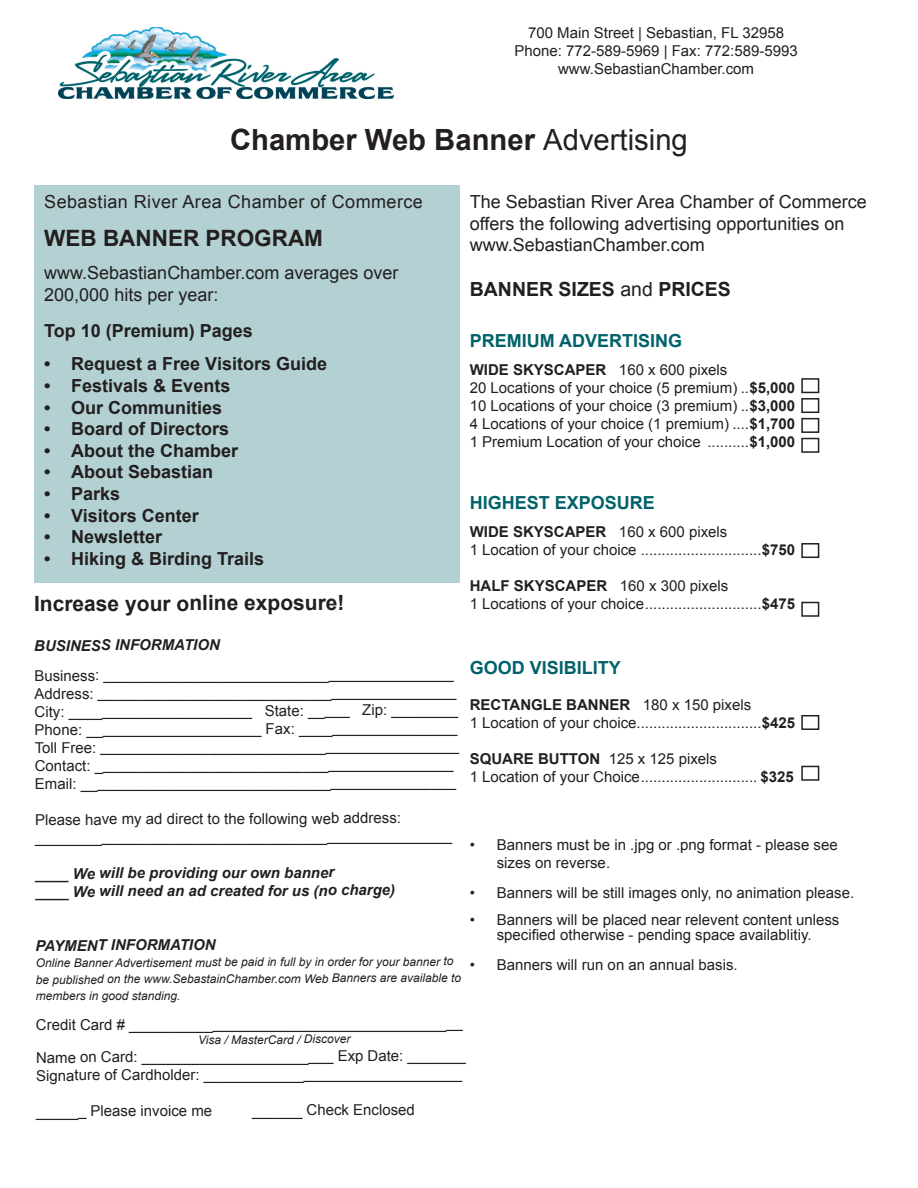
<style>
.page{position:relative;width:918px;height:1188px;background:#fff}
.page>*{position:absolute;margin:0;border:0;box-sizing:border-box;transform-origin:0 0}
.t1{font:700 29.25px "Arial";color:#231f20}
.t2{font:700 22.5px "Arial";color:#231f20}
.t3{font:700 21px "Arial";letter-spacing:-.005em;color:#231f20}
.t4{font:700 19.5px "Arial";color:#231f20}
.t5{font:700 18px "Arial";color:#231f20}
.t6{font:18px/21.6px "Arial";color:#231f20}
.t7{font:700 18px "Arial";color:#00626a}
.t8{font:18px "Arial";letter-spacing:.025em;color:#231f20}
.t9{font:15px/18px "Arial";color:#231f20}
.t10{font:italic 700 15px "Arial";color:#231f20}
.t11{font:700 15px "Arial";color:#231f20}
.t12{font:italic 12px/16.8px "Arial";letter-spacing:-.005em;color:#231f20}
.s1{font-weight:400}
.s2{font-weight:700}
</style>
<div class="page">
<img style="left:58px;top:27px;width:335px;height:72px">
<div style="left:34px;top:185px;width:426px;height:398px;background:#b3d0d2"></div>
<div style="left:801px;top:398px;width:18px;height:15px;border:2px solid #231f20"></div>
<div style="left:801px;top:378px;width:18px;height:15px;border:2px solid #231f20"></div>
<div style="left:801px;top:418px;width:18px;height:15px;border:2px solid #231f20"></div>
<div style="left:801px;top:438px;width:18px;height:15px;border:2px solid #231f20"></div>
<div style="left:801px;top:543px;width:18px;height:15px;border:2px solid #231f20"></div>
<div style="left:801px;top:602px;width:18px;height:15px;border:2px solid #231f20"></div>
<div style="left:801px;top:715px;width:18px;height:15px;border:2px solid #231f20"></div>
<div style="left:801px;top:766px;width:18px;height:15px;border:2px solid #231f20"></div>
<p class="t9" style="left:528px;top:24px;width:257px">700 Main Street | Sebastian, FL 32958</p>
<p class="t9" style="left:514px;top:42px;width:285px">Phone: 772-589-5969 | Fax: 772:589-5993</p>
<p class="t9" style="left:558px;top:60px;width:197px">www.SebastianChamber.com</p>
<p class="t1" style="left:230px;top:119px;width:459px">Chamber Web Banner <span class="s1">Advertising</span></p>
<p class="t8" style="left:44px;top:189px;width:380px">Sebastian River Area Chamber of Commerce</p>
<p class="t2" style="left:44px;top:222px;width:280px">WEB BANNER PROGRAM</p>
<p class="t6" style="left:44px;top:262px;width:356px">www.SebastianChamber.com averages over<br>200,000 hits per year:</p>
<p class="t5" style="left:44px;top:318px;width:210px">Top 10 (Premium) Pages</p>
<p class="t5" style="left:44px;top:351px;width:284px">• Request a Free Visitors Guide</p>
<p class="t5" style="left:44px;top:373px;width:188px">• Festivals &amp; Events</p>
<p class="t5" style="left:44px;top:395px;width:180px">• Our Communities</p>
<p class="t5" style="left:44px;top:416px;width:187px">• Board of Directors</p>
<p class="t5" style="left:44px;top:438px;width:196px">• About the Chamber</p>
<p class="t5" style="left:44px;top:459px;width:171px">• About Sebastian</p>
<p class="t5" style="left:44px;top:481px;width:78px">• Parks</p>
<p class="t5" style="left:44px;top:503px;width:156px">• Visitors Center</p>
<p class="t5" style="left:44px;top:524px;width:120px">• Newsletter</p>
<p class="t5" style="left:44px;top:546px;width:222px">• Hiking &amp; Birding Trails</p>
<p class="t3" style="left:34px;top:588px;width:312px">Increase your online exposure!</p>
<p class="t10" style="left:34px;top:635px;width:187px">BUSINESS INFORMATION</p>
<p class="t9" style="left:34px;top:666px;width:421px">Business: __________________________________________</p>
<p class="t9" style="left:34px;top:684px;width:423px">Address: ___________________________________________</p>
<p class="t9" style="left:35px;top:702px;width:425px">City: ______________________ State: _____ Zip: ________</p>
<p class="t9" style="left:35px;top:720px;width:424px">Phone: _____________________ Fax: ___________________</p>
<p class="t9" style="left:35px;top:738px;width:426px">Toll Free: ___________________________________________</p>
<p class="t9" style="left:35px;top:756px;width:420px">Contact: ___________________________________________</p>
<p class="t9" style="left:35px;top:774px;width:423px">Email: _____________________________________________</p>
<p class="t9" style="left:35px;top:810px;width:368px">Please have my ad direct to the following web address:</p>
<p class="t9" style="left:35px;top:828px;width:418px">__________________________________________________</p>
<p class="t10" style="left:35px;top:863px;width:300px">____ We will be providing our own banner</p>
<p class="t10" style="left:35px;top:881px;width:361px">____ We will need an ad created for us (no charge)</p>
<p class="t10" style="left:36px;top:935px;width:181px">PAYMENT INFORMATION</p>
<p class="t12" style="left:36px;top:954px;width:427px">Online Banner Advertisement must be paid in full by in order for your banner to be published on the www.SebastainChamber.com Web Banners are available to members in good standing.</p>
<p class="t9" style="left:36px;top:1015px;width:428px">Credit Card # ________________________________________</p>
<p class="t12" style="left:198px;top:1031px;width:154px">Visa / MasterCard / Discover</p>
<p class="t9" style="left:36px;top:1047px;width:431px">Name on Card: _______________________ Exp Date: _______</p>
<p class="t9" style="left:36px;top:1065px;width:428px">Signature of Cardholder: _______________________________</p>
<p class="t9" style="left:36px;top:1102px;width:178px">______ Please invoice me</p>
<p class="t9" style="left:252px;top:1101px;width:164px">______ Check Enclosed</p>
<p class="t6" style="left:470px;top:191px;width:399px">The Sebastian River Area Chamber of Commerce offers the following advertising opportunities on</p>
<p class="t6" style="left:470px;top:234px;width:237px">www.SebastianChamber.com</p>
<p class="t4" style="left:470px;top:276px;width:263px">BANNER SIZES <span class="s1">and</span> PRICES</p>
<p class="t7" style="left:470px;top:328px;width:214px">PREMIUM ADVERTISING</p>
<p class="t11" style="left:470px;top:360px;width:259px">WIDE SKYSCAPER <span class="s1">160 x 600 pixels</span></p>
<p class="t9" style="left:470px;top:379px;width:327px">20 Locations of your choice (5 premium) ..<span class="s2">$5,000</span></p>
<p class="t9" style="left:470px;top:397px;width:327px">10 Locations of your choice (3 premium) ..<span class="s2">$3,000</span></p>
<p class="t9" style="left:470px;top:415px;width:327px">4 Locations of your choice (1 premium) ....<span class="s2">$1,700</span></p>
<p class="t9" style="left:470px;top:433px;width:327px">1 Premium Location of your choice ..........<span class="s2">$1,000</span></p>
<p class="t7" style="left:470px;top:490px;width:187px">HIGHEST EXPOSURE</p>
<p class="t11" style="left:470px;top:521px;width:259px">WIDE SKYSCAPER <span class="s1">160 x 600 pixels</span></p>
<p class="t9" style="left:470px;top:541px;width:327px">1 Location of your choice .............................<span class="s2">$750</span></p>
<p class="t11" style="left:470px;top:575px;width:260px">HALF SKYSCAPER <span class="s1">160 x 300 pixels</span></p>
<p class="t9" style="left:470px;top:595px;width:327px">1 Locations of your choice............................<span class="s2">$475</span></p>
<p class="t7" style="left:470px;top:655px;width:153px">GOOD VISIBILITY</p>
<p class="t11" style="left:470px;top:694px;width:283px">RECTANGLE BANNER <span class="s1">180 x 150 pixels</span></p>
<p class="t9" style="left:470px;top:714px;width:327px">1 Location of your choice..............................<span class="s2">$425</span></p>
<p class="t9" style="left:470px;top:750px;width:249px"><span class="s2">SQUARE BUTTON</span> 125 x 125 pixels</p>
<p class="t9" style="left:470px;top:768px;width:325px">1 Location of your Choice............................ <span class="s2">$325</span></p>
<p class="t9" style="left:497px;top:836px;width:342px;text-indent:-27px">• Banners must be in .jpg or .png format - please see sizes on reverse.</p>
<p class="t9" style="left:470px;top:884px;width:386px">• Banners will be still images only, no animation please.</p>
<p class="t9" style="left:470px;top:912px;width:371px;line-height:15px;text-align:center">• Banners will be placed near relevent content unless specified otherwise - pending space availablitiy.</p>
<p class="t9" style="left:470px;top:956px;width:269px">• Banners will run on an annual basis.</p>
</div>
